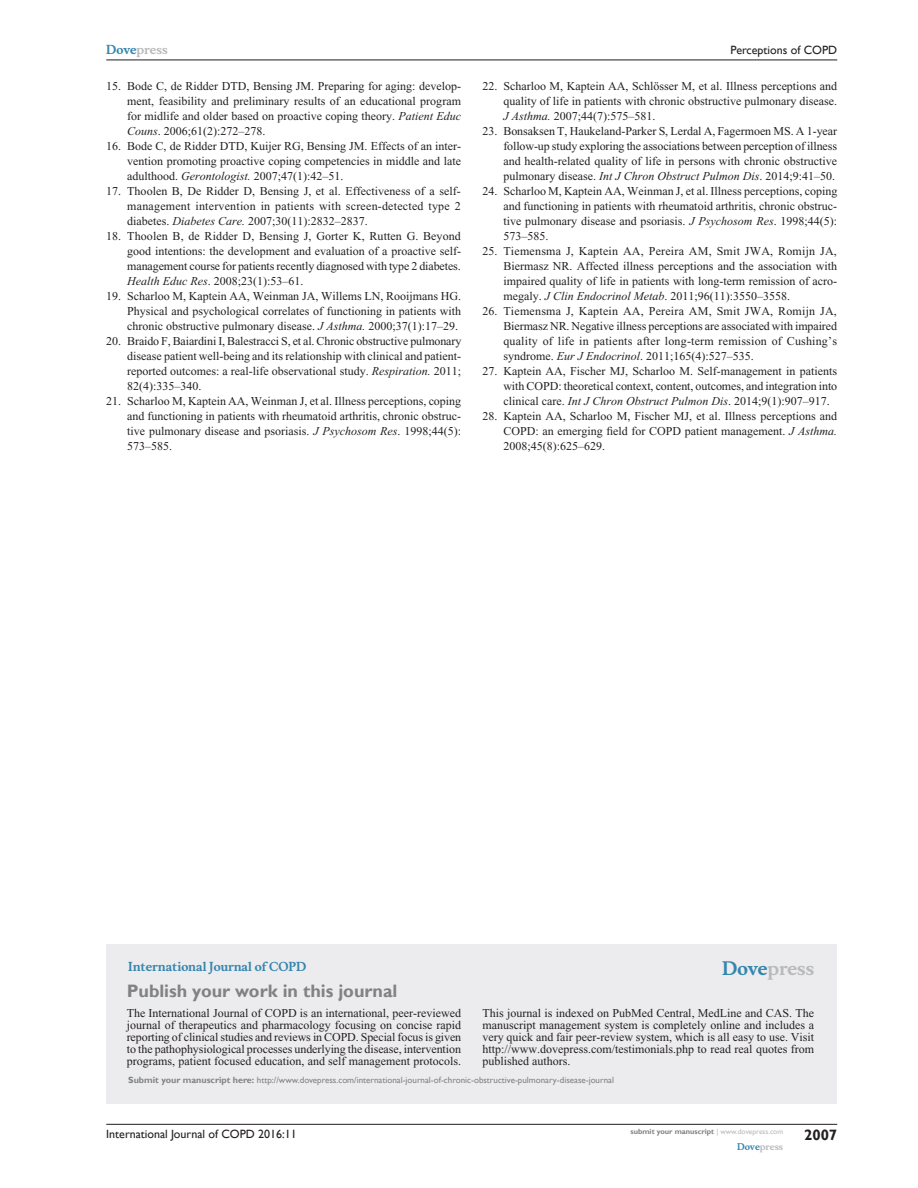
<style>
.page{position:relative;width:918px;height:1188px;background:#fff}
.page>*{position:absolute;margin:0;border:0;box-sizing:border-box;transform-origin:0 0}
.PromBx-H1{font:700 18px "Gill Sans";color:#808285}
.PromBx-Brand{font:700 18px "Musee";color:#b8b9bc}
.t1{font:700 15px "Gill Sans";color:#231f20}
.RefNL2{font:12px/15px "Times New Roman";color:#231f20;text-align:justify}
.PromBx-Tx{font:12px/12px "Times New Roman";color:#231f20;text-align:justify}
.t2{font:12px "Gill Sans";color:#231f20}
.PromBx-JrnlName{font:700 12px "Musee";color:#3485ae}
.t3{font:700 12px "Musee";color:#b8b9bc}
.PromBx-SubmitMssWebA{font:9px "Gill Sans";color:#808285}
.t4{font:700 9px "Musee";color:#b8b9bc}
.t5{font:700 7.5px "Gill Sans";color:#808285}
.s1{color:#3485ae}
.s2{font-style:italic}
.s3{font-weight:700}
.s4{font-weight:400;color:#b8b9bc}
</style>
<div class="page">
<div style="left:106px;top:944px;width:731px;height:159px;background:#ececee"></div>
<hr style="left:106px;top:1124px;width:731px;height:1px;background:#231f20">
<hr style="left:106px;top:60px;width:731px;height:1px;background:#231f20">
<p class="t3" style="left:106px;top:43px;width:63px"><span class="s1">Dove</span>press</p>
<p class="RefNL2" style="left:127px;top:79px;width:335px;text-indent:-21px">15. Bode C, de Ridder DTD, Bensing JM. Preparing for aging: develop&shy;ment, feasibility and preliminary results of an educational program for midlife and older based on proactive coping theory. <span class="s2">Patient Educ Couns</span>. 2006;61(2):272–278.</p>
<p class="RefNL2" style="left:127px;top:139px;width:335px;text-indent:-21px">16. Bode C, de Ridder DTD, Kuijer RG, Bensing JM. Effects of an inter&shy;vention promoting proactive coping competencies in middle and late adulthood. <span class="s2">Gerontologist.</span> 2007;47(1):42–51.</p>
<p class="RefNL2" style="left:127px;top:184px;width:335px;text-indent:-21px">17. Thoolen B, De Ridder D, Bensing J, et al. Effectiveness of a self&shy;management intervention in patients with screen-detected type 2 diabetes. <span class="s2">Diabetes Care.</span> 2007;30(11):2832–2837.</p>
<p class="RefNL2" style="left:127px;top:229px;width:335px;text-indent:-21px">18. Thoolen B, de Ridder D, Bensing J, Gorter K, Rutten G. Beyond good intentions: the development and evaluation of a proactive self&shy;management course for patients recently diagnosed with type 2 diabetes.<br><span class="s2">Health Educ Res</span>. 2008;23(1):53–61.</p>
<p class="RefNL2" style="left:127px;top:289px;width:335px;text-indent:-21px">19. Scharloo M, Kaptein AA, Weinman JA, Willems LN, Rooijmans HG.<br>Physical and psychological correlates of functioning in patients with chronic obstructive pulmonary disease. <span class="s2">J Asthma.</span> 2000;37(1):17–29.</p>
<p class="RefNL2" style="left:127px;top:334px;width:336px;text-indent:-21px">20. Braido F, Baiardini I, Balestracci S, et al. Chronic obstructive pulmonary disease patient well-being and its relationship with clinical and patient&shy;reported outcomes: a real-life observational study. <span class="s2">Respiration.</span> 2011; 82(4):335–340.</p>
<p class="RefNL2" style="left:127px;top:394px;width:336px;text-indent:-21px">21. Scharloo M, Kaptein AA, Weinman J, et al. Illness perceptions, coping and functioning in patients with rheumatoid arthritis, chronic obstruc&shy;tive pulmonary disease and psoriasis. <span class="s2">J Psychosom Res</span>. 1998;44(5):<br>573–585.</p>
<p class="t2" style="left:731px;top:43px;width:108px">Perceptions of COPD</p>
<p class="RefNL2" style="left:503px;top:79px;width:335px;text-indent:-21px">22. Scharloo M, Kaptein AA, Schlösser M, et al. Illness perceptions and quality of life in patients with chronic obstructive pulmonary disease.<br><span class="s2">J Asthma.</span> 2007;44(7):575–581.</p>
<p class="RefNL2" style="left:503px;top:124px;width:335px;text-indent:-21px">23. Bonsaksen T, Haukeland-Parker S, Lerdal A, Fagermoen MS. A 1-year follow-up study exploring the associations between perception of illness and health-related quality of life in persons with chronic obstructive pulmonary disease. <span class="s2">Int J Chron Obstruct Pulmon Dis</span>. 2014;9:41–50.</p>
<p class="RefNL2" style="left:503px;top:184px;width:336px;text-indent:-21px">24. Scharloo M, Kaptein AA, Weinman J, et al. Illness perceptions, coping and functioning in patients with rheumatoid arthritis, chronic obstruc&shy;tive pulmonary disease and psoriasis. <span class="s2">J Psychosom Res</span>. 1998;44(5):<br>573–585.</p>
<p class="RefNL2" style="left:503px;top:244px;width:335px;text-indent:-21px">25. Tiemensma J, Kaptein AA, Pereira AM, Smit JWA, Romijn JA, Biermasz NR. Affected illness perceptions and the association with impaired quality of life in patients with long-term remission of acro&shy;megaly. <span class="s2">J Clin Endocrinol Metab</span>. 2011;96(11):3550–3558.</p>
<p class="RefNL2" style="left:503px;top:304px;width:335px;text-indent:-21px">26. Tiemensma J, Kaptein AA, Pereira AM, Smit JWA, Romijn JA, Biermasz NR. Negative illness perceptions are associated with impaired quality of life in patients after long-term remission of Cushing’s syndrome. <span class="s2">Eur J Endocrinol</span>. 2011;165(4):527–535.</p>
<p class="RefNL2" style="left:503px;top:364px;width:335px;text-indent:-21px">27. Kaptein AA, Fischer MJ, Scharloo M. Self-management in patients with COPD: theoretical context, content, outcomes, and integration into clinical care. <span class="s2">Int J Chron Obstruct Pulmon Dis</span>. 2014;9(1):907–917.</p>
<p class="RefNL2" style="left:503px;top:409px;width:335px;text-indent:-21px">28. Kaptein AA, Scharloo M, Fischer MJ, et al. Illness perceptions and COPD: an emerging field for COPD patient management. <span class="s2">J Asthma.<br></span>2008;45(8):625–629.</p>
<p class="PromBx-JrnlName" style="left:128px;top:959px;width:180px">International Journal of COPD</p>
<p class="PromBx-H1" style="left:127px;top:980px;width:272px">Publish your work in this journal</p>
<p class="PromBx-Brand" style="left:722px;top:958px;width:94px"><span class="s1">Dove</span>press</p>
<p class="PromBx-Tx" style="left:127px;top:1007px;width:336px">The International Journal of COPD is an international, peer-reviewed journal of therapeutics and pharmacology focusing on concise rapid reporting of clinical studies and reviews in COPD. Special focus is given to the pathophysiological processes underlying the disease, intervention programs, patient focused education, and self management protocols.</p>
<p class="PromBx-Tx" style="left:482px;top:1007px;width:333px">This journal is indexed on PubMed Central, MedLine and CAS. The manuscript management system is completely online and includes a very quick and fair peer-review system, which is all easy to use. Visit http://www.dovepress.com/testimonials.php to read real quotes from published authors.</p>
<p class="PromBx-SubmitMssWebA" style="left:128px;top:1075px;width:487px"><span class="s3">Submit your manuscript here:</span> http://www.dovepress.com/international-journal-of-chronic-obstructive-pulmonary-disease-journal</p>
<p class="t2" style="left:106px;top:1127px;width:192px">International Journal of COPD 2016:11</p>
<p class="t5" style="left:631px;top:1127px;width:154px">submit your manuscript <span class="s4">| www.dovepress.com</span></p>
<p class="t4" style="left:737px;top:1141px;width:48px"><span class="s1">Dove</span>press</p>
<p class="t1" style="left:804px;top:1126px;width:35px">2007</p>
</div>
